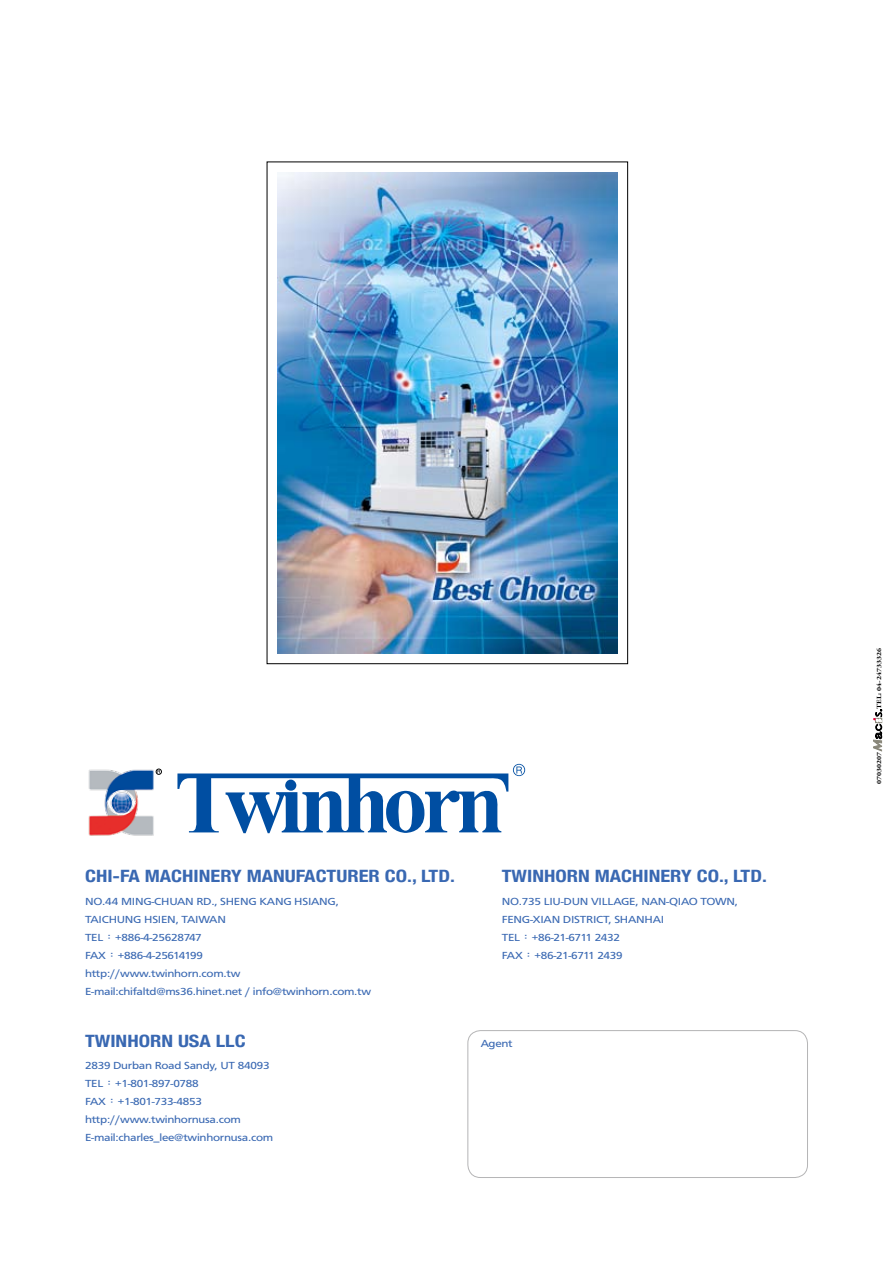
<style>
.page{position:relative;width:893px;height:1263px;background:#fff}
.page>*{position:absolute;margin:0;border:0;box-sizing:border-box;transform-origin:0 0}
.t1{font:700 condensed 16.95px "Helvetica Neue";color:#3968b2;scale:1.2 1}
.t2{font:10.65px/18px "Frutus T";letter-spacing:-.02em;color:#3968b2;scale:1.15 1}
.t3{font:700 6.45px "Adobe Garamond Pro";color:#000;scale:1.2 1}
.s1{font-family:"AR New Hei B5";font-weight:500}
</style>
<div class="page">
<svg style="left:873px;top:709px;width:9px;height:42px"></svg>
<div style="left:467px;top:1030px;width:341px;height:148px;border:1px solid #b5b5b6;border-radius:13px"></div>
<svg style="left:177px;top:764px;width:348px;height:69px"></svg>
<img style="left:88px;top:768px;width:70px;height:68px">
<svg style="left:156px;top:769px;width:6px;height:6px"></svg>
<img style="left:277px;top:172px;width:340px;height:481px">
<h1 class="t1" style="left:85px;top:866px;width:310px">CHI-FA MACHINERY MANUFACTURER CO., LTD.</h1>
<p class="t2" style="left:85px;top:892px;width:250px">NO.44 MING-CHUAN RD., SHENG KANG HSIANG, TAICHUNG HSIEN, TAIWAN<br>TEL<span class="s1">：</span>+886-4-25628747<br>FAX<span class="s1">：</span>+886-4-25614199<br>http://www.twinhorn.com.tw E-mail:chifaltd@ms36.hinet.net / info@twinhorn.com.tw</p>
<h1 class="t1" style="left:85px;top:1030px;width:135px">TWINHORN USA LLC</h1>
<p class="t2" style="left:85px;top:1056px;width:165px">2839 Durban Road Sandy, UT 84093<br>TEL<span class="s1">：</span>+1-801-897-0788<br>FAX<span class="s1">：</span>+1-801-733-4853 http://www.twinhornusa.com<br>E-mail:charles_lee@twinhornusa.com</p>
<h1 class="t1" style="left:502px;top:866px;width:222px">TWINHORN MACHINERY CO., LTD.</h1>
<p class="t2" style="left:502px;top:892px;width:207px">NO.735 LIU-DUN VILLAGE, NAN-QIAO TOWN,<br>FENG-XIAN DISTRICT, SHANHAI<br>TEL<span class="s1">：</span>+86-21-6711 2432<br>FAX<span class="s1">：</span>+86-21-6711 2439</p>
<p class="t2" style="left:481px;top:1034px;width:29px">Agent</p>
<p class="t3" style="left:875px;top:708px;width:52px;rotate:-90deg">TEL: 04-24733326</p>
<p class="t3" style="left:875px;top:784px;width:28px;rotate:-90deg">07030207</p>
</div>
